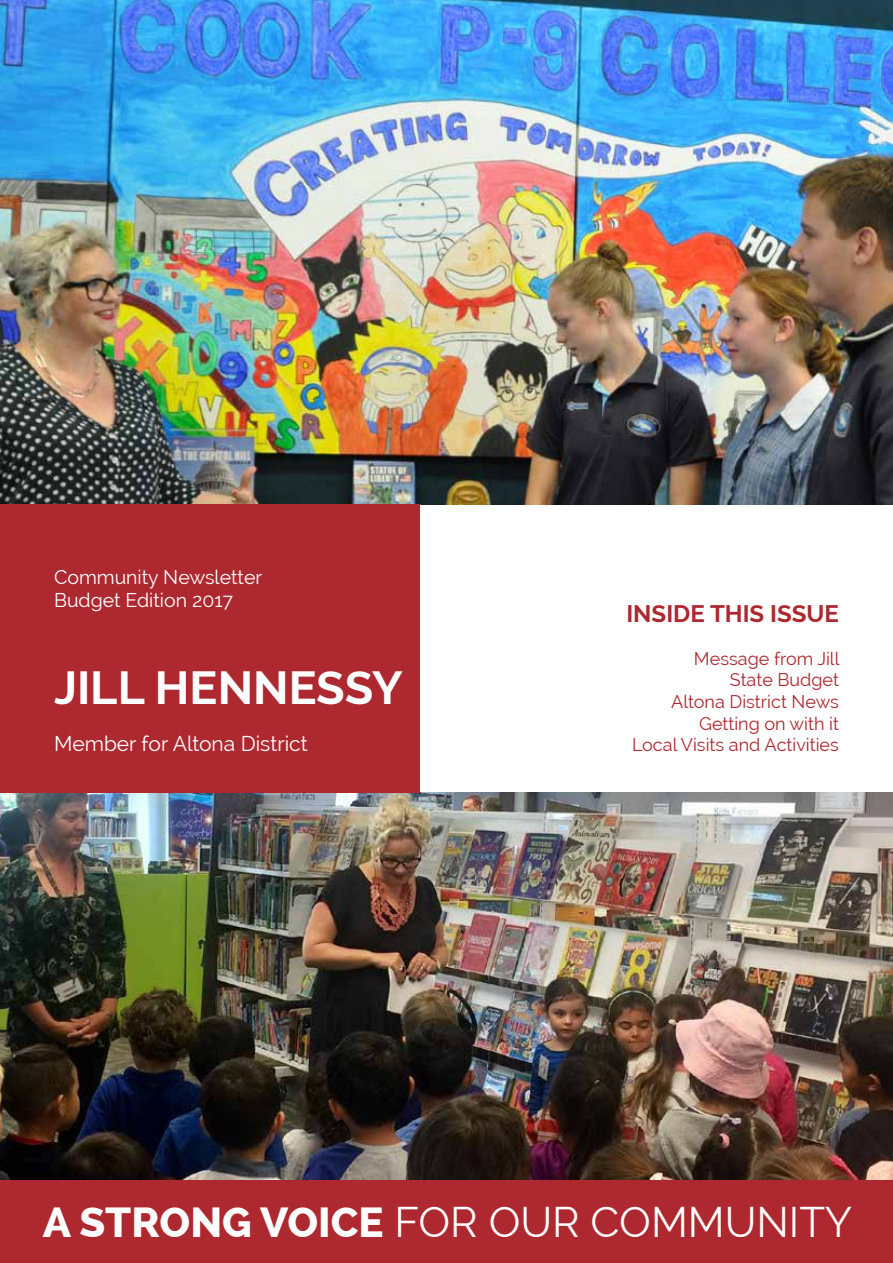
<style>
.page{position:relative;width:893px;height:1263px;background:#fff}
.page>*{position:absolute;margin:0;border:0;box-sizing:border-box;transform-origin:0 0}
.t1{font:700 46.5px "Raleway";color:#fff}
.t2{font:42px "Raleway";color:#fff}
.t3{font:700 24px "Raleway";color:#ae282f}
.t4{font:21px "Raleway";color:#fff}
.t5{font:19.5px/23.4px "Raleway";color:#fff}
.t6{font:18px/21.6px "Raleway";color:#ae282f;text-align:right}
.s1{font-weight:800}
</style>
<div class="page">
<img style="left:0;top:792px;width:893px;height:389px">
<img style="left:0;top:0;width:893px;height:505px">
<div style="left:0;top:1181px;width:893px;height:82px;background:#ae282f"></div>
<div style="left:0;top:505px;width:420px;height:288px;background:#ae282f"></div>
<p class="t5" style="left:54px;top:565px;width:210px">Community Newsletter<br>Budget Edition 2017</p>
<h1 class="t1" style="left:54px;top:661px;width:350px">JILL HENNESSY</h1>
<p class="t4" style="left:54px;top:732px;width:255px">Member for Altona District</p>
<h3 class="t3" style="left:626px;top:599px;width:214px">INSIDE THIS ISSUE</h3>
<p class="t6" style="left:632px;top:648px;width:209px">Message from Jill<br>State Budget<br>Altona District News<br>Getting on with it<br>Local Visits and Activities</p>
<h2 class="t2" style="left:43px;top:1198px;width:810px"><span class="s1">A STRONG VOICE</span> FOR OUR COMMUNITY</h2>
</div>
